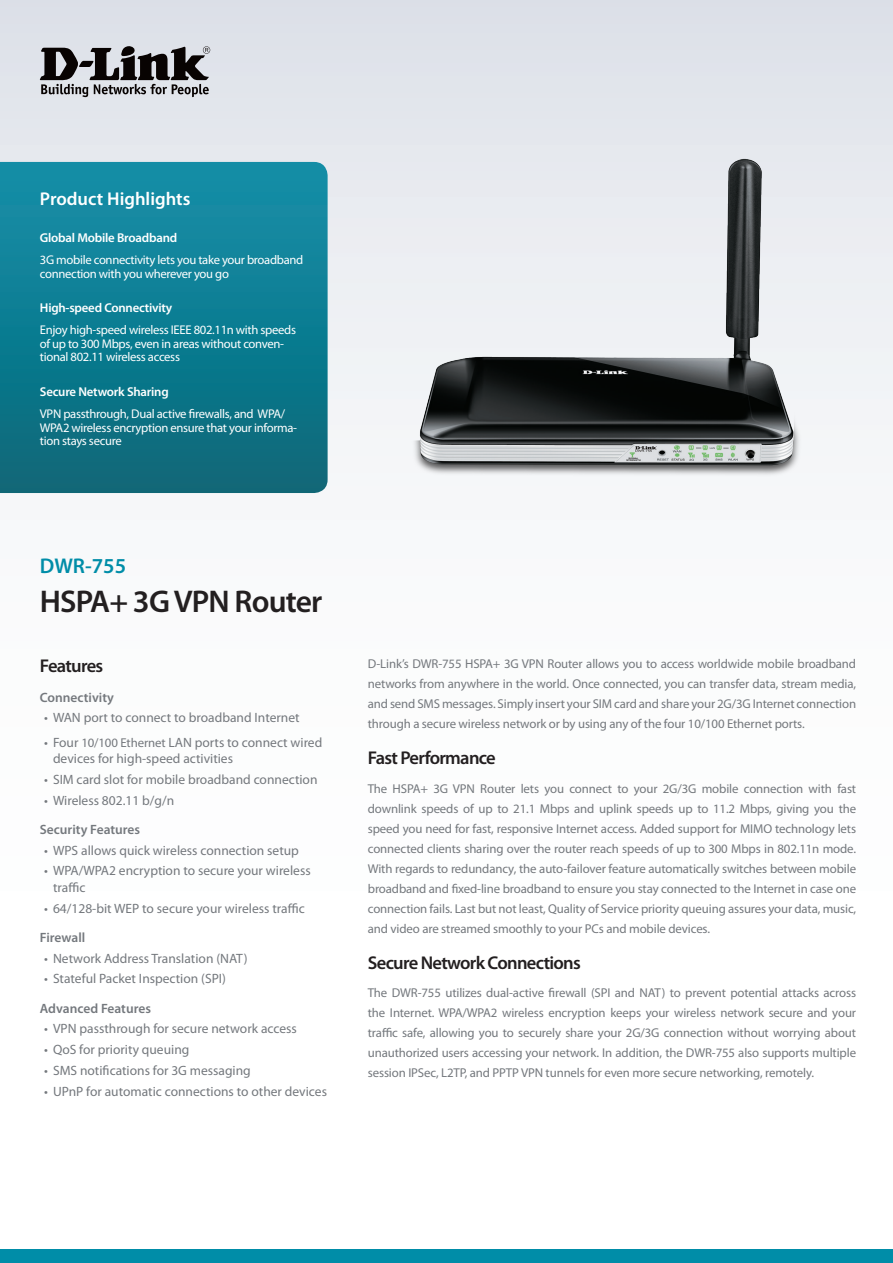
<style>
.page{position:relative;width:893px;height:1263px;background:#fff}
.page>*{position:absolute;margin:0;border:0;box-sizing:border-box;transform-origin:0 0}
.t1{font:600 31.5px "Myriad Pro";letter-spacing:-.025em;color:#231f20}
.t2{font:600 21.3px "Myriad Pro";color:#008da8}
.t3{font:600 18.6px "Myriad Pro";letter-spacing:-.04em;color:#231f20}
.t4{font:600 18.6px "Myriad Pro";color:#fff}
.t5{font:13.5px/16.5px "Myriad Pro";color:#74787d}
.t6{font:600 13.5px "Myriad Pro";color:#74787d}
.t7{font:12.9px/20px "Myriad Pro";letter-spacing:-.01em;color:#74787d;text-align:justify}
.t8{font:600 12.9px "Myriad Pro";letter-spacing:-.015em;color:#fff}
.t9{font:12.6px/13.5px "Myriad Pro";letter-spacing:-.025em;color:#fff}
.s1{font-size:12.9px}
</style>
<div class="page">
<div style="left:0;top:0;width:893px;height:1084px;background:linear-gradient(to bottom,#e3e6ec,#fff)"></div>
<div style="left:0;top:1249px;width:893px;height:14px;background:#008da8"></div>
<svg style="left:0;top:162px;width:328px;height:331px;background:#0f7c90"></svg>
<svg style="left:40px;top:46px;width:170px;height:51px;background:#807f83"></svg>
<img style="left:395px;top:129px;width:418px;height:364px">
<h3 class="t4" style="left:40px;top:187px;width:152px">Product Highlights</h3>
<p class="t8" style="left:40px;top:229px;width:139px">Global Mobile Broadband</p>
<p class="t9" style="left:40px;top:253px;width:265px">3G mobile connectivity lets you take your broadband connection with you wherever you go</p>
<p class="t8" style="left:40px;top:299px;width:134px">High-speed Connectivity</p>
<p class="t9" style="left:40px;top:323px;width:258px">Enjoy high-speed wireless IEEE 802.11n with speeds of up to 300 Mbps, even in areas without conven&shy;tional 802.11 wireless access</p>
<p class="t8" style="left:40px;top:383px;width:130px">Secure Network Sharing</p>
<p class="t9" style="left:40px;top:407px;width:259px">VPN passthrough, Dual active firewalls, and WPA/<br>WPA2 wireless encryption ensure that your informa&shy;tion stays secure</p>
<h2 class="t2" style="left:40px;top:552px;width:88px">DWR-755</h2>
<h1 class="t1" style="left:40px;top:582px;width:284px">HSPA+ 3G VPN Router</h1>
<h3 class="t3" style="left:40px;top:654px;width:65px">Features</h3>
<p class="t6" style="left:40px;top:688px;width:76px">Connectivity</p>
<p class="t5" style="left:44px;top:709px;width:257px">• WAN port to connect to broadband Internet</p>
<p class="t5" style="left:53px;top:734px;width:271px;text-indent:-9px">• Four <span class="s1">10/100 Ethernet</span> LAN ports to connect wired devices for high-speed activities</p>
<p class="t5" style="left:44px;top:771px;width:275px">• SIM card slot for mobile broadband connection</p>
<p class="t5" style="left:44px;top:792px;width:132px">• Wireless 802.11 b/g/n</p>
<p class="t6" style="left:40px;top:821px;width:102px">Security Features</p>
<p class="t5" style="left:44px;top:842px;width:256px">• WPS allows quick wireless connection setup</p>
<p class="t5" style="left:53px;top:862px;width:259px;text-indent:-9px">• WPA/WPA2 encryption to secure your wireless traffic</p>
<p class="t5" style="left:44px;top:900px;width:262px">• 64/128-bit WEP to secure your wireless traffic</p>
<p class="t6" style="left:40px;top:929px;width:47px">Firewall</p>
<p class="t5" style="left:44px;top:950px;width:205px">• Network Address Translation (NAT)</p>
<p class="t5" style="left:44px;top:970px;width:183px">• Stateful Packet Inspection (SPI)</p>
<p class="t6" style="left:40px;top:999px;width:113px">Advanced Features</p>
<p class="t5" style="left:44px;top:1020px;width:254px">• VPN passthrough for secure network access</p>
<p class="t5" style="left:44px;top:1041px;width:147px">• QoS for priority queuing</p>
<p class="t5" style="left:44px;top:1062px;width:208px">• SMS notifications for 3G messaging</p>
<p class="t5" style="left:44px;top:1083px;width:284px">• UPnP for automatic connections to other devices</p>
<p class="t7" style="left:368px;top:654px;width:490px">D-Link’s DWR-755 HSPA+ 3G VPN Router allows you to access worldwide mobile broadband networks from anywhere in the world. Once connected, you can transfer data, stream media, and send SMS messages. Simply insert your SIM card and share your 2G/3G Internet connection through a secure wireless network or by using any of the four 10/100 Ethernet ports.</p>
<h3 class="t3" style="left:368px;top:746px;width:130px">Fast Performance</h3>
<p class="t7" style="left:368px;top:778px;width:490px">The HSPA+ 3G VPN Router lets you connect to your 2G/3G mobile connection with fast downlink speeds of up to 21.1 Mbps and uplink speeds up to 11.2 Mbps, giving you the speed you need for fast, responsive Internet access. Added support for MIMO technology lets connected clients sharing over the router reach speeds of up to 300 Mbps in 802.11n mode.<br>With regards to redundancy, the auto-failover feature automatically switches between mobile broadband and fixed-line broadband to ensure you stay connected to the Internet in case one connection fails. Last but not least, Quality of Service priority queuing assures your data, music, and video are streamed smoothly to your PCs and mobile devices.</p>
<h3 class="t3" style="left:368px;top:950px;width:214px">Secure Network Connections</h3>
<p class="t7" style="left:368px;top:983px;width:490px">The DWR-755 utilizes dual-active firewall (SPI and NAT) to prevent potential attacks across the Internet. WPA/WPA2 wireless encryption keeps your wireless network secure and your traffic safe, allowing you to securely share your 2G/3G connection without worrying about unauthorized users accessing your network. In addition, the DWR-755 also supports multiple session IPSec, L2TP, and PPTP VPN tunnels for even more secure networking, remotely.</p>
</div>
